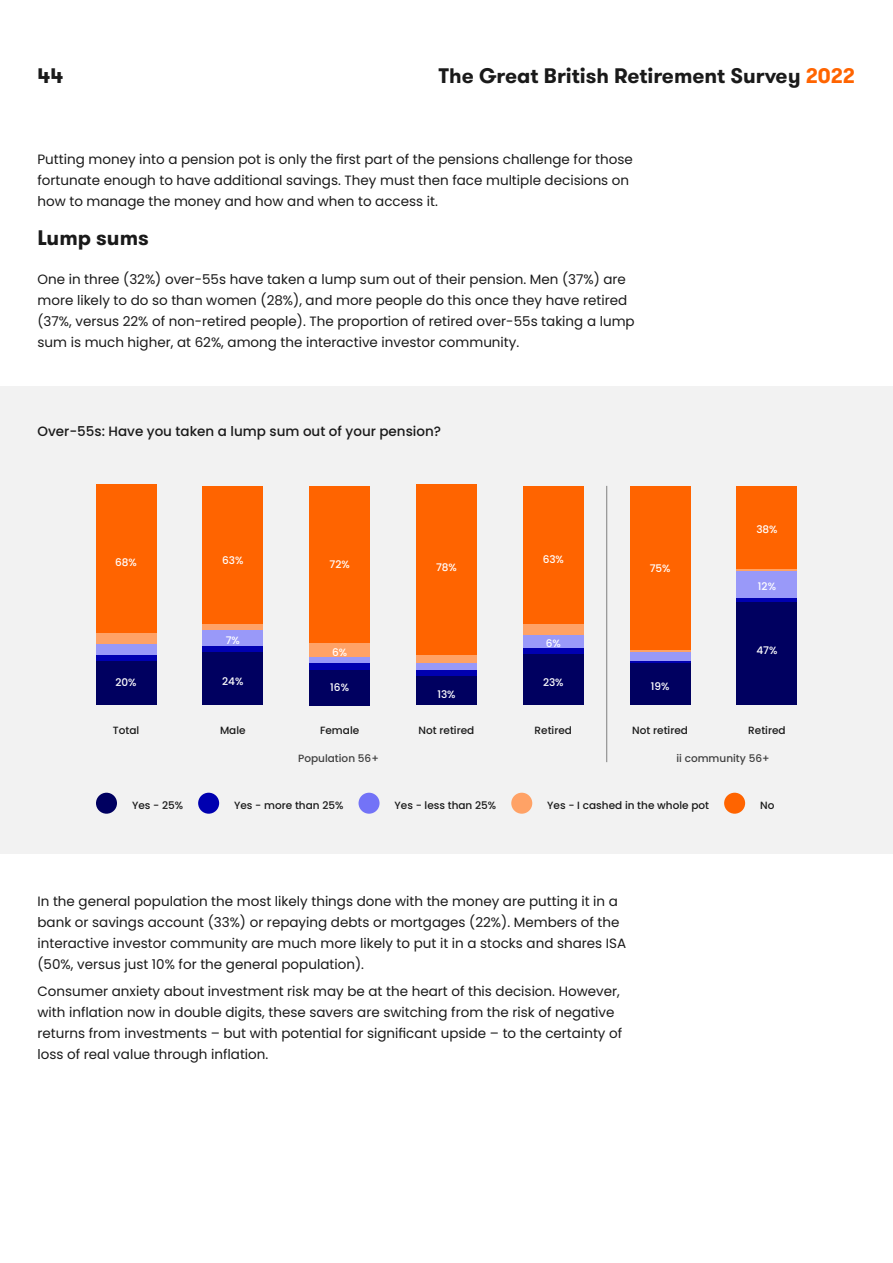
<style>
.page{position:relative;width:893px;height:1263px;background:#fff}
.page>*{position:absolute;margin:0;border:0;box-sizing:border-box;transform-origin:0 0}
.t1{font:700 21px "GT Walsheim";color:#1a1a1a}
.t2{font:13.5px/21px "Poppins";color:#1a1a1a}
.t3{font:500 13.5px "Poppins";color:#1a1a1a}
.t4{font:500 10.5px "Poppins";color:#1a1a1a}
.t5{font:500 10.5px "Poppins";color:#fff}
.t6{font:500 10.5px "Poppins";color:#404040}
.s1{color:#ff6400}
</style>
<div class="page">
<div style="left:0;top:386px;width:893px;height:467px;background:#f2f2f2"></div>
<div style="left:96px;top:484px;width:60px;height:149px;background:#ff6400"></div>
<div style="left:203px;top:486px;width:60px;height:138px;background:#ff6400"></div>
<div style="left:310px;top:486px;width:60px;height:158px;background:#ff6400"></div>
<div style="left:416px;top:484px;width:60px;height:171px;background:#ff6400"></div>
<div style="left:523px;top:486px;width:60px;height:138px;background:#ff6400"></div>
<div style="left:630px;top:486px;width:60px;height:164px;background:#ff6400"></div>
<div style="left:737px;top:486px;width:60px;height:83px;background:#ff6400"></div>
<div style="left:96px;top:633px;width:60px;height:11px;background:#ffa266"></div>
<div style="left:203px;top:624px;width:60px;height:7px;background:#ffa266"></div>
<div style="left:310px;top:644px;width:60px;height:13px;background:#ffa266"></div>
<div style="left:416px;top:655px;width:60px;height:8px;background:#ffa266"></div>
<div style="left:523px;top:624px;width:60px;height:11px;background:#ffa266"></div>
<hr style="left:630px;top:650px;width:60px;height:2px;background:#ffa266">
<hr style="left:737px;top:569px;width:60px;height:3px;background:#ffa266">
<div style="left:96px;top:644px;width:60px;height:11px;background:#9999f9"></div>
<div style="left:203px;top:631px;width:60px;height:15px;background:#9999f9"></div>
<div style="left:310px;top:657px;width:60px;height:6px;background:#9999f9"></div>
<div style="left:416px;top:663px;width:60px;height:7px;background:#9999f9"></div>
<div style="left:523px;top:635px;width:60px;height:13px;background:#9999f9"></div>
<div style="left:630px;top:652px;width:60px;height:9px;background:#9999f9"></div>
<div style="left:737px;top:572px;width:60px;height:26px;background:#9999f9"></div>
<div style="left:96px;top:655px;width:60px;height:6px;background:#0000b0"></div>
<div style="left:203px;top:646px;width:60px;height:6px;background:#0000b0"></div>
<div style="left:310px;top:663px;width:60px;height:7px;background:#0000b0"></div>
<div style="left:416px;top:670px;width:60px;height:7px;background:#0000b0"></div>
<div style="left:523px;top:648px;width:60px;height:7px;background:#0000b0"></div>
<hr style="left:630px;top:661px;width:60px;height:2px;background:#0000b0">
<hr style="left:737px;top:598px;width:60px;height:4px;background:#0000b0">
<div style="left:96px;top:661px;width:60px;height:44px;background:#000060"></div>
<div style="left:203px;top:652px;width:60px;height:53px;background:#000060"></div>
<div style="left:310px;top:670px;width:60px;height:35px;background:#000060"></div>
<div style="left:416px;top:677px;width:60px;height:28px;background:#000060"></div>
<div style="left:523px;top:655px;width:60px;height:50px;background:#000060"></div>
<div style="left:630px;top:663px;width:60px;height:42px;background:#000060"></div>
<div style="left:737px;top:602px;width:60px;height:103px;background:#000060"></div>
<hr style="left:606px;top:486px;width:1px;height:276px;background:#808080">
<div style="left:96px;top:793px;width:21px;height:21px;background:#000060;border-radius:50%"></div>
<div style="left:198px;top:793px;width:21px;height:21px;background:#0000b0;border-radius:50%"></div>
<div style="left:359px;top:793px;width:21px;height:21px;background:#7373f7;border-radius:50%"></div>
<div style="left:511px;top:793px;width:21px;height:21px;background:#ffa266;border-radius:50%"></div>
<div style="left:724px;top:793px;width:21px;height:21px;background:#ff6400;border-radius:50%"></div>
<h1 class="t1" style="left:38px;top:62px;width:27px">44</h1>
<h1 class="t1" style="left:439px;top:62px;width:418px">The Great British Retirement Survey <span class="s1">2022</span></h1>
<p class="t2" style="left:38px;top:149px;width:597px">Putting money into a pension pot is only the first part of the pensions challenge for those fortunate enough to have additional savings. They must then face multiple decisions on how to manage the money and how and when to access it.</p>
<h1 class="t1" style="left:38px;top:224px;width:113px">Lump sums</h1>
<p class="t2" style="left:38px;top:269px;width:599px">One in three (32%) over-55s have taken a lump sum out of their pension. Men (37%) are more likely to do so than women (28%), and more people do this once they have retired (37%, versus 22% of non-retired people). The proportion of retired over-55s taking a lump sum is much higher, at 62%, among the interactive investor community.</p>
<p class="t3" style="left:38px;top:424px;width:405px">Over-55s: Have you taken a lump sum out of your pension?</p>
<p class="t5" style="left:756px;top:524px;width:23px">38%</p>
<p class="t5" style="left:115px;top:556px;width:23px">68%</p>
<p class="t5" style="left:222px;top:554px;width:23px">63%</p>
<p class="t5" style="left:329px;top:558px;width:22px">72%</p>
<p class="t5" style="left:436px;top:561px;width:22px">78%</p>
<p class="t5" style="left:543px;top:553px;width:23px">63%</p>
<p class="t5" style="left:650px;top:562px;width:22px">75%</p>
<p class="t5" style="left:758px;top:580px;width:20px">12%</p>
<p class="t5" style="left:226px;top:634px;width:16px">7%</p>
<p class="t5" style="left:332px;top:646px;width:17px">6%</p>
<p class="t5" style="left:546px;top:637px;width:17px">6%</p>
<p class="t5" style="left:756px;top:645px;width:23px">47%</p>
<p class="t5" style="left:115px;top:676px;width:23px">20%</p>
<p class="t5" style="left:222px;top:675px;width:23px">24%</p>
<p class="t5" style="left:330px;top:682px;width:20px">16%</p>
<p class="t5" style="left:437px;top:689px;width:20px">13%</p>
<p class="t5" style="left:543px;top:676px;width:22px">23%</p>
<p class="t5" style="left:651px;top:680px;width:20px">19%</p>
<p class="t4" style="left:113px;top:724px;width:28px">Total</p>
<p class="t4" style="left:220px;top:724px;width:27px">Male</p>
<p class="t4" style="left:320px;top:724px;width:41px">Female</p>
<p class="t4" style="left:419px;top:724px;width:57px">Not retired</p>
<p class="t4" style="left:535px;top:724px;width:39px">Retired</p>
<p class="t4" style="left:632px;top:724px;width:57px">Not retired</p>
<p class="t4" style="left:748px;top:724px;width:39px">Retired</p>
<p class="t6" style="left:298px;top:752px;width:82px">Population 56+</p>
<p class="t6" style="left:676px;top:752px;width:95px">ii community 56+</p>
<p class="t4" style="left:132px;top:799px;width:53px">Yes - 25%</p>
<p class="t4" style="left:234px;top:799px;width:111px">Yes - more than 25%</p>
<p class="t4" style="left:395px;top:799px;width:103px">Yes - less than 25%</p>
<p class="t4" style="left:547px;top:799px;width:163px">Yes - I cashed in the whole pot</p>
<p class="t4" style="left:760px;top:799px;width:16px">No</p>
<p class="t2" style="left:38px;top:890px;width:590px">In the general population the most likely things done with the money are putting it in a bank or savings account (33%) or repaying debts or mortgages (22%). Members of the interactive investor community are much more likely to put it in a stocks and shares ISA (50%, versus just 10% for the general population).</p>
<p class="t2" style="left:38px;top:980px;width:586px">Consumer anxiety about investment risk may be at the heart of this decision. However, with inflation now in double digits, these savers are switching from the risk of negative returns from investments – but with potential for significant upside – to the certainty of loss of real value through inflation.</p>
</div>
